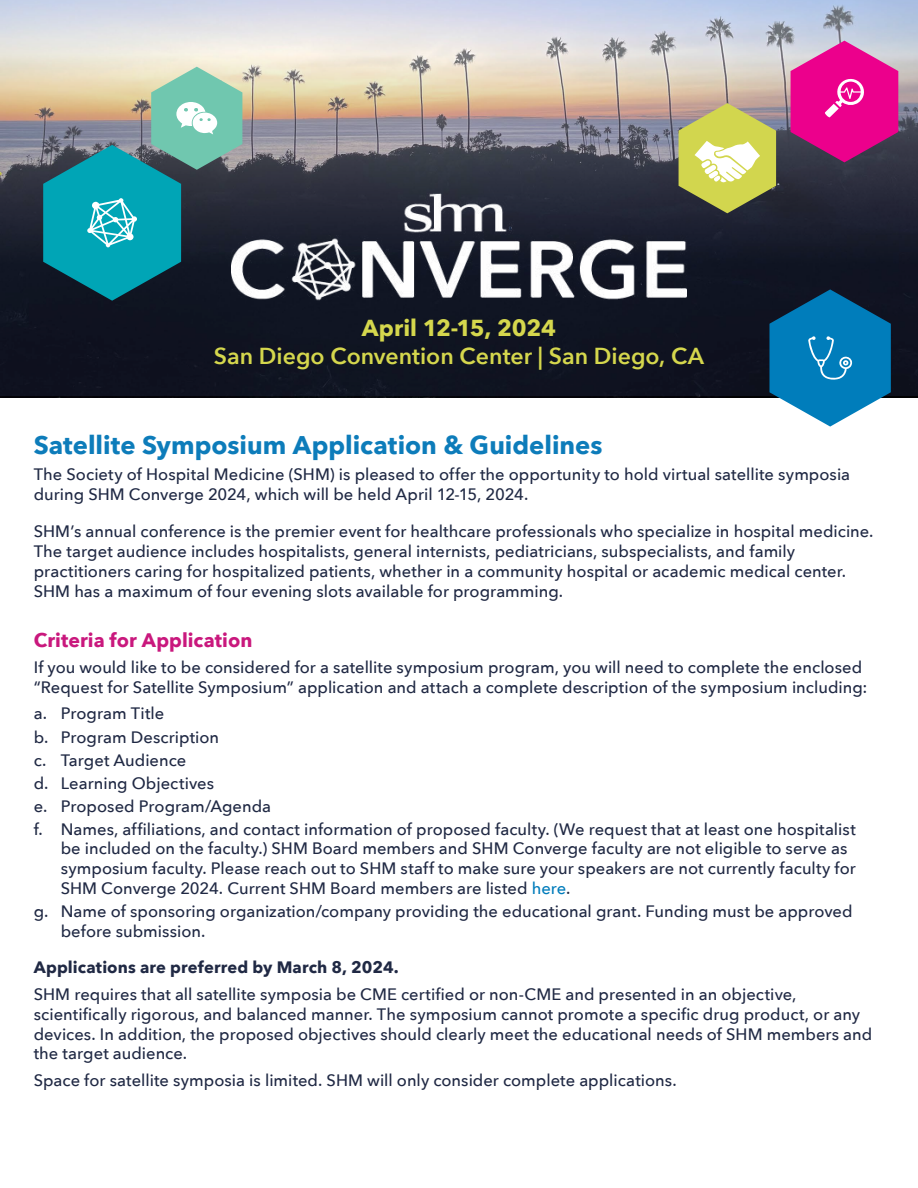
<style>
.page{position:relative;width:918px;height:1188px;background:#fff}
.page>*{position:absolute;margin:0;border:0;box-sizing:border-box;transform-origin:0 0}
.t1{font:700 25.5px "Avenir Next";color:#0d7cba}
.t2{font:600 23.1px "Avenir Next";color:#d5d74d}
.t3{font:700 23.1px "Avenir Next";letter-spacing:-.005em;color:#d5d74d}
.t4{font:700 19.5px "Avenir Next";letter-spacing:.005em;color:#c9187d}
.t5{font:500 16.5px/19.8px "Avenir Next";color:#202944}
.t6{font:700 16.5px "Avenir Next";letter-spacing:.01em;color:#202944}
.s1{color:#007cbb}
</style>
<div class="page">
<svg style="left:0;top:0;width:918px;height:395px"></svg>
<img style="left:242px;top:194px;width:445px;height:107px">
<svg style="left:43px;top:67px;width:199px;height:234px"></svg>
<svg style="left:679px;top:103px;width:97px;height:110px"></svg>
<svg style="left:769px;top:289px;width:122px;height:138px"></svg>
<svg style="left:791px;top:41px;width:107px;height:121px"></svg>
<h2 class="t3" style="left:362px;top:308px;width:196px">April 12-15, 2024</h2>
<h2 class="t2" style="left:214px;top:336px;width:492px">San Diego Convention Center | San Diego, CA</h2>
<h1 class="t1" style="left:34px;top:423px;width:570px">Satellite Symposium Application &amp; Guidelines</h1>
<p class="t5" style="left:34px;top:464px;width:818px">The Society of Hospital Medicine (SHM) is pleased to offer the opportunity to hold virtual satellite symposia during SHM Converge 2024, which will be held April 12-15, 2024.</p>
<p class="t5" style="left:34px;top:521px;width:841px">SHM’s annual conference is the premier event for healthcare professionals who specialize in hospital medicine.<br>The target audience includes hospitalists, general internists, pediatricians, subspecialists, and family practitioners caring for hospitalized patients, whether in a community hospital or academic medical center.<br>SHM has a maximum of four evening slots available for programming.</p>
<p class="t4" style="left:34px;top:623px;width:220px">Criteria for Application</p>
<p class="t5" style="left:34px;top:657px;width:835px">If you would like to be considered for a satellite symposium program, you will need to complete the enclosed “Request for Satellite Symposium” application and attach a complete description of the symposium including:</p>
<p class="t5" style="left:34px;top:702px;width:824px;line-height:23.1px">a. Program Title<br>b. Program Description<br>c. Target Audience<br>d. Learning Objectives<br>e. Proposed Program/Agenda<br>f. Names, affiliations, and contact information of proposed faculty. (We request that at least one hospitalist</p>
<p class="t5" style="left:61px;top:838px;width:797px">be included on the faculty.) SHM Board members and SHM Converge faculty are not eligible to serve as symposium faculty. Please reach out to SHM staff to make sure your speakers are not currently faculty for<br>SHM Converge 2024. Current SHM Board members are listed <span class="s1">here</span>.</p>
<p class="t5" style="left:61px;top:901px;width:793px;text-indent:-27px">g. Name of sponsoring organization/company providing the educational grant. Funding must be approved before submission.</p>
<p class="t6" style="left:34px;top:953px;width:367px">Applications are preferred by March 8, 2024.</p>
<p class="t5" style="left:34px;top:984px;width:840px">SHM requires that all satellite symposia be CME certified or non-CME and presented in an objective, scientifically rigorous, and balanced manner. The symposium cannot promote a specific drug product, or any devices. In addition, the proposed objectives should clearly meet the educational needs of SHM members and the target audience.</p>
<p class="t5" style="left:34px;top:1070px;width:644px">Space for satellite symposia is limited. SHM will only consider complete applications.</p>
</div>
